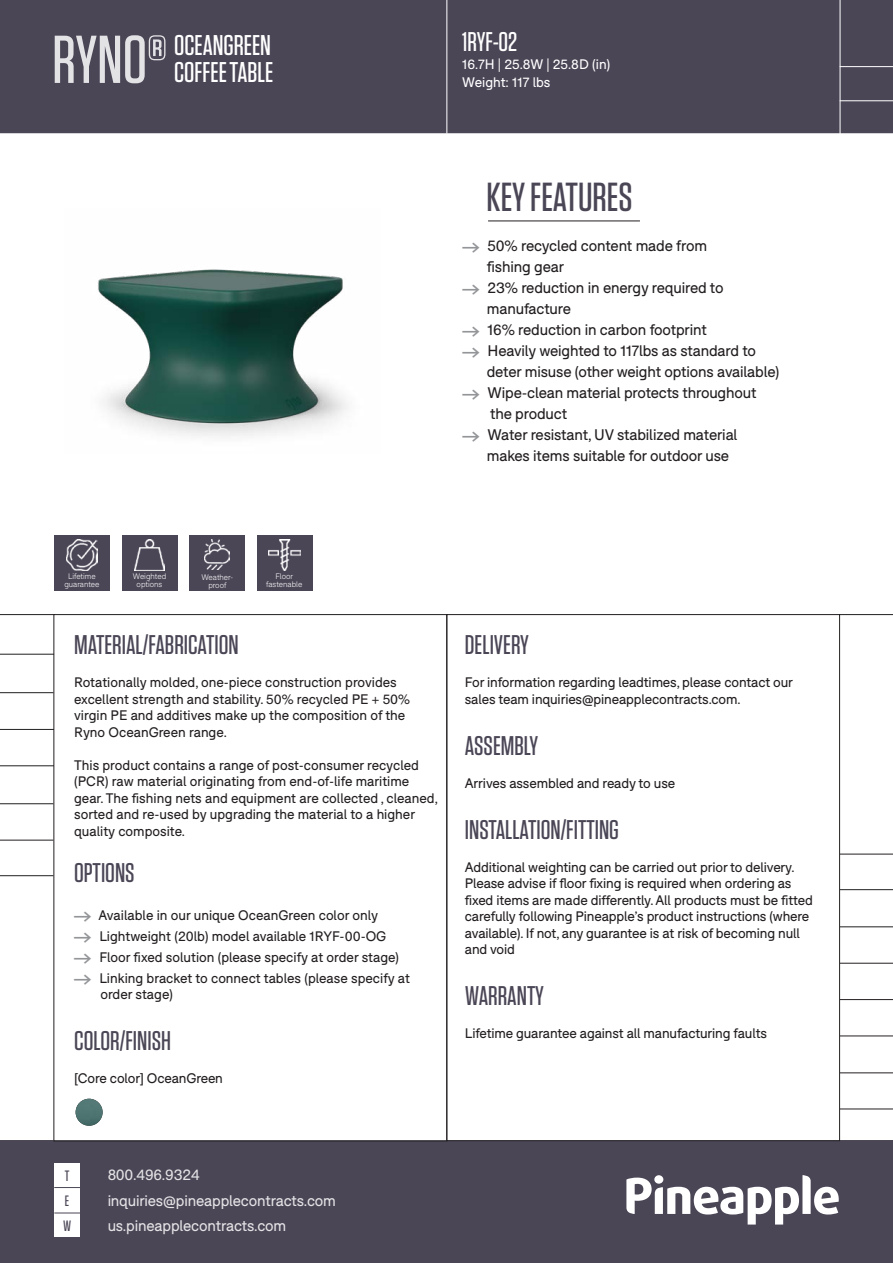
<style>
.page{position:relative;width:893px;height:1263px;background:#fff}
.page>*{position:absolute;margin:0;border:0;box-sizing:border-box;transform-origin:0 0}
.t1{font:500 67.5px "Tungsten";color:#fff}
.t2{font:500 40.5px "Tungsten";color:#4b4656}
.body_1_BLACK{font:500 28.5px "Tungsten";color:#fff}
.t3{font:500 27px "Tungsten";color:#4b4656}
.t4{font:500 27px "Tungsten";color:#fff}
.t5{font:15px "F37 Bolton";letter-spacing:-.01em;color:#231f20}
.t6{font:15px "F37 Bolton";letter-spacing:-.01em;color:#fff}
.t7{font:500 15px "Tungsten";color:#4b4656}
.t8{font:13.5px/16.5px "F37 Bolton";letter-spacing:-.01em;color:#231f20}
.t9{font:13.5px "F37 Bolton";color:#fff}
.t10{font:300 7.8px/7.8px "F37 Bolton";color:#fff;text-align:center}
.s1{font-family:"Pinearrow";color:#939598}
.s2{font-family:"Pinearrow";font-size:15px;color:#939598}
</style>
<div class="page">
<div style="left:1px;top:1px;width:891px;height:131px;background:#4b4656"></div>
<div style="left:0;top:0;width:893px;height:133px;border:2px solid #4b4656"></div>
<div style="left:1px;top:1141px;width:891px;height:121px;background:#4b4656"></div>
<div style="left:0;top:1140px;width:893px;height:123px;border:2px solid #4b4656"></div>
<svg style="left:626px;top:1175px;width:213px;height:49px"></svg>
<div style="left:654px;top:1175px;width:9px;height:9px;background:#fff;border-radius:50%"></div>
<div style="left:54px;top:1162px;width:26px;height:25px;background:#fff"></div>
<div style="left:54px;top:1187px;width:26px;height:25px;background:#fff"></div>
<svg style="left:54px;top:1187px;width:26px;height:1px"></svg>
<hr style="left:488px;top:221px;width:152px;height:1px;background:#231f20">
<hr style="left:840px;top:0;width:1px;height:135px;background:#fff">
<hr style="left:840px;top:66px;width:53px;height:1px;background:#fff">
<hr style="left:840px;top:100px;width:53px;height:1px;background:#fff">
<hr style="left:446px;top:0;width:1px;height:134px;background:#fff">
<div style="left:54px;top:1212px;width:26px;height:25px;background:#fff"></div>
<svg style="left:54px;top:1212px;width:26px;height:1px"></svg>
<img style="left:98px;top:269px;width:250px;height:168px">
<hr style="left:840px;top:854px;width:53px;height:1px;background:#231f20">
<hr style="left:840px;top:999px;width:53px;height:1px;background:#231f20">
<hr style="left:840px;top:926px;width:53px;height:1px;background:#231f20">
<hr style="left:840px;top:1072px;width:53px;height:1px;background:#231f20">
<hr style="left:840px;top:1035px;width:53px;height:1px;background:#231f20">
<hr style="left:840px;top:963px;width:53px;height:1px;background:#231f20">
<hr style="left:840px;top:1108px;width:53px;height:1px;background:#231f20">
<hr style="left:840px;top:889px;width:53px;height:1px;background:#231f20">
<hr style="left:840px;top:614px;width:53px;height:1px;background:#231f20">
<hr style="left:0;top:840px;width:53px;height:1px;background:#231f20">
<hr style="left:0;top:692px;width:53px;height:1px;background:#231f20">
<hr style="left:0;top:765px;width:54px;height:1px;background:#231f20">
<hr style="left:0;top:729px;width:54px;height:1px;background:#231f20">
<hr style="left:0;top:803px;width:53px;height:1px;background:#231f20">
<hr style="left:0;top:875px;width:53px;height:1px;background:#231f20">
<img style="left:76px;top:1099px;width:27px;height:27px;border-radius:14px">
<hr style="left:0;top:614px;width:54px;height:1px;background:#231f20">
<hr style="left:0;top:654px;width:54px;height:1px;background:#231f20">
<div style="left:122px;top:535px;width:55px;height:56px;background:#4b4656"></div>
<img style="left:134px;top:539px;width:31px;height:32px">
<div style="left:54px;top:535px;width:56px;height:56px;background:#4b4656"></div>
<img style="left:66px;top:539px;width:32px;height:31px">
<div style="left:189px;top:535px;width:56px;height:56px;background:#4b4656"></div>
<div style="left:257px;top:535px;width:56px;height:56px;background:#4b4656"></div>
<img style="left:205px;top:539px;width:25px;height:31px">
<img style="left:268px;top:540px;width:32px;height:30px">
<h1 class="t1" style="left:52px;top:24px;width:116px">RYNO®</h1>
<p class="body_1_BLACK" style="left:174px;top:30px;width:98px">OCEANGREEN</p>
<p class="body_1_BLACK" style="left:174px;top:57px;width:101px">COFFEE TABLE</p>
<p class="t4" style="left:462px;top:27px;width:57px">1RYF-02</p>
<p class="t9" style="left:462px;top:56px;width:149px">16.7H | 25.8W | 25.8D (in)</p>
<p class="t9" style="left:462px;top:74px;width:90px">Weight: 117 lbs</p>
<p class="t2" style="left:487px;top:175px;width:148px">KEY FEATURES</p>
<p class="t5" style="left:462px;top:237px;width:246px"><span class="s1">A</span> 50% recycled content made from</p>
<p class="t5" style="left:487px;top:258px;width:79px">fishing gear</p>
<p class="t5" style="left:462px;top:279px;width:263px"><span class="s1">A</span> 23% reduction in energy required to</p>
<p class="t5" style="left:487px;top:300px;width:86px">manufacture</p>
<p class="t5" style="left:462px;top:321px;width:246px"><span class="s1">A</span> 16% reduction in carbon footprint</p>
<p class="t5" style="left:462px;top:342px;width:295px"><span class="s1">A</span> Heavily weighted to 117lbs as standard to</p>
<p class="t5" style="left:487px;top:363px;width:294px">deter misuse (other weight options available)</p>
<p class="t5" style="left:462px;top:384px;width:296px"><span class="s1">A</span> Wipe-clean material protects throughout</p>
<p class="t5" style="left:490px;top:405px;width:79px">the product</p>
<p class="t5" style="left:462px;top:426px;width:277px"><span class="s1">A</span> Water resistant, UV stabilized material</p>
<p class="t5" style="left:487px;top:447px;width:244px">makes items suitable for outdoor use</p>
<p class="t10" style="left:68px;top:573px;width:29px">Lifetime</p>
<p class="t10" style="left:64px;top:581px;width:37px">guarantee</p>
<p class="t10" style="left:201px;top:573px;width:33px">Weather&shy;proof</p>
<p class="t10" style="left:266px;top:572px;width:38px">Floor fastenable</p>
<p class="t10" style="left:275px;top:573px;width:21px;text-align:left">100%<br>LDPE</p>
<p class="t10" style="left:133px;top:573px;width:35px">Weighted options</p>
<p class="t10" style="left:201px;top:573px;width:33px">Fire retardant</p>
<p class="t3" style="left:74px;top:631px;width:166px">MATERIAL/FABRICATION</p>
<p class="t8" style="left:74px;top:674px;width:337px">Rotationally molded, one-piece construction provides excellent strength and stability. 50% recycled PE + 50% virgin PE and additives make up the composition of the Ryno OceanGreen range.</p>
<p class="t8" style="left:74px;top:757px;width:365px">This product contains a range of post-consumer recycled (PCR) raw material originating from end-of-life maritime gear. The fishing nets and equipment are collected , cleaned, sorted and re-used by upgrading the material to a higher quality composite.</p>
<p class="t3" style="left:74px;top:859px;width:62px">OPTIONS</p>
<p class="t8" style="left:74px;top:907px;width:305px"><span class="s2">A</span> Available in our unique OceanGreen color only</p>
<p class="t8" style="left:74px;top:928px;width:314px"><span class="s2">A</span> Lightweight (20lb) model available 1RYF-00-OG</p>
<p class="t8" style="left:74px;top:949px;width:326px"><span class="s2">A</span> Floor fixed solution (please specify at order stage)</p>
<p class="t8" style="left:74px;top:970px;width:337px"><span class="s2">A</span> Linking bracket to connect tables (please specify at</p>
<p class="t8" style="left:100px;top:986px;width:74px">order stage)</p>
<p class="t3" style="left:74px;top:1027px;width:98px">COLOR/FINISH</p>
<p class="t8" style="left:74px;top:1070px;width:150px">[Core color] OceanGreen</p>
<p class="t3" style="left:465px;top:631px;width:66px">DELIVERY</p>
<p class="t8" style="left:465px;top:674px;width:330px">For information regarding leadtimes, please contact our sales team inquiries@pineapplecontracts.com.</p>
<p class="t3" style="left:465px;top:731px;width:75px">ASSEMBLY</p>
<p class="t8" style="left:465px;top:775px;width:212px">Arrives assembled and ready to use</p>
<p class="t3" style="left:465px;top:815px;width:156px">INSTALLATION/FITTING</p>
<p class="t8" style="left:465px;top:859px;width:350px">Additional weighting can be carried out prior to delivery.<br>Please advise if floor fixing is required when ordering as fixed items are made differently. All products must be fitted carefully following Pineapple’s product instructions (where available). If not, any guarantee is at risk of becoming null and void</p>
<p class="t3" style="left:465px;top:982px;width:80px">WARRANTY</p>
<p class="t8" style="left:465px;top:1025px;width:304px">Lifetime guarantee against all manufacturing faults</p>
<p class="t7" style="left:65px;top:1168px;width:6px">T</p>
<p class="t6" style="left:107px;top:1166px;width:94px">800.496.9324</p>
<p class="t7" style="left:65px;top:1193px;width:6px">E</p>
<p class="t6" style="left:107px;top:1191px;width:230px">inquiries@pineapplecontracts.com</p>
<p class="t7" style="left:63px;top:1218px;width:10px">W</p>
<p class="t6" style="left:107px;top:1217px;width:180px">us.pineapplecontracts.com</p>
</div>
